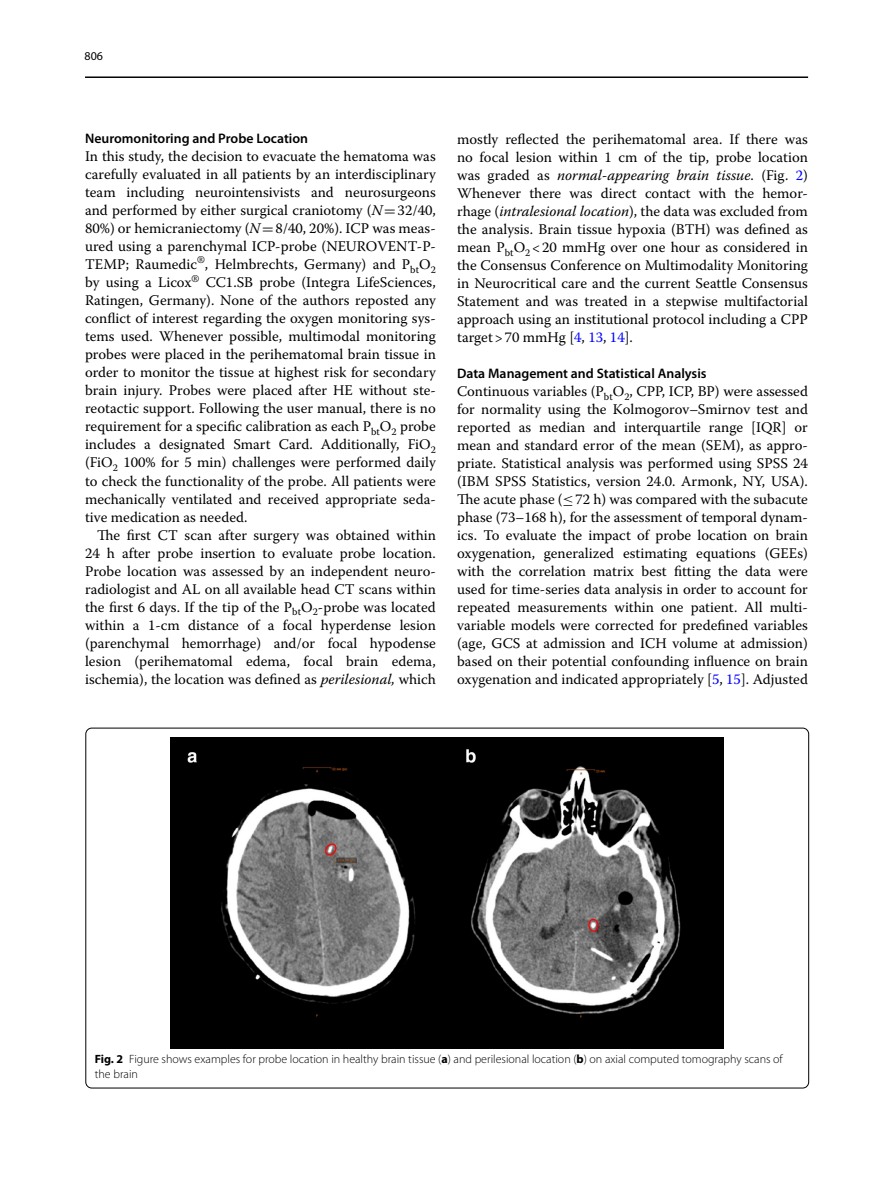
<style>
.page{position:relative;width:893px;height:1187px;background:#fff}
.page>*{position:absolute;margin:0;border:0;box-sizing:border-box;transform-origin:0 0}
.t1{font:14.7px/18px "Warnock Pro";color:#000;text-align:justify}
.t2{font:600 13.8px "Myriad Pro";color:#000}
.t3{font:300 12px/15px "Myriad Pro";color:#000}
.t4{font:12px "Myriad Pro";color:#000}
.s1{font-style:italic}
.s2{font-family:"MTSY"}
.s3{color:#00f}
.s4{font-weight:700}
</style>
<div class="page">
<hr style="left:85px;top:76px;width:723px;height:2px;background:#000">
<img style="left:171px;top:737px;width:553px;height:311px">
<p class="t4" style="left:85px;top:48px;width:20px">806</p>
<p class="t2" style="left:85px;top:130px;width:224px">Neuromonitoring and Probe Location</p>
<p class="t1" style="left:85px;top:147px;width:352px">In this study, the decision to evacuate the hematoma was carefully evaluated in all patients by an interdisciplinary team including neurointensivists and neurosurgeons and performed by either surgical craniotomy (<span class="s1">N</span><span class="s2">=</span>32/40, 80%) or hemicraniectomy (<span class="s1">N</span><span class="s2">=</span>8/40, 20%). ICP was meas&shy;ured using a parenchymal ICP-probe (NEUROVENT-P-TEMP; Raumedic<sup>®</sup>, Helmbrechts, Germany) and P<sub>bt</sub>O<sub>2 </sub>by using a Licox<sup>®</sup> CC1.SB probe (Integra LifeSciences, Ratingen, Germany). None of the authors reposted any conflict of interest regarding the oxygen monitoring sys&shy;tems used. Whenever possible, multimodal monitoring probes were placed in the perihematomal brain tissue in order to monitor the tissue at highest risk for secondary brain injury. Probes were placed after HE without ste&shy;reotactic support. Following the user manual, there is no requirement for a specific calibration as each P<sub>bt</sub>O<sub>2</sub> probe includes a designated Smart Card. Additionally, FiO<sub>2 </sub>(FiO<sub>2</sub> 100% for 5 min) challenges were performed daily to check the functionality of the probe. All patients were mechanically ventilated and received appropriate seda&shy;tive medication as needed.</p>
<p class="t1" style="left:85px;top:525px;width:352px;text-indent:12px">The first CT scan after surgery was obtained within 24 h after probe insertion to evaluate probe location.<br>Probe location was assessed by an independent neuro&shy;radiologist and AL on all available head CT scans within the first 6 days. If the tip of the P<sub>bt</sub>O<sub>2</sub>-probe was located within a 1-cm distance of a focal hyperdense lesion (parenchymal hemorrhage) and/or focal hypodense lesion (perihematomal edema, focal brain edema, ischemia), the location was defined as <span class="s1">perilesional,</span> which</p>
<p class="t1" style="left:457px;top:130px;width:352px">mostly reflected the perihematomal area. If there was no focal lesion within 1 cm of the tip, probe location was graded as <span class="s1">normal-appearing brain tissue</span>. (Fig. <span class="s3">2</span>)<br>Whenever there was direct contact with the hemor&shy;rhage (<span class="s1">intralesional location</span>), the data was excluded from the analysis. Brain tissue hypoxia (BTH) was defined as mean P<sub>bt</sub>O<sub>2</sub> &lt;20 mmHg over one hour as considered in the Consensus Conference on Multimodality Monitoring in Neurocritical care and the current Seattle Consensus Statement and was treated in a stepwise multifactorial approach using an institutional protocol including a CPP target&gt;70 mmHg [<span class="s3">4</span>, <span class="s3">13</span>, <span class="s3">14</span>].</p>
<p class="t2" style="left:457px;top:364px;width:251px">Data Management and Statistical Analysis</p>
<p class="t1" style="left:457px;top:382px;width:352px">Continuous variables (P<sub>bt</sub>O<sub>2</sub>, CPP, ICP, BP) were assessed for normality using the Kolmogorov–Smirnov test and reported as median and interquartile range [IQR] or mean and standard error of the mean (SEM), as appro&shy;priate. Statistical analysis was performed using SPSS 24 (IBM SPSS Statistics, version 24.0. Armonk, NY, USA).<br>The acute phase (<span class="s2">≤</span>72 h) was compared with the subacute phase (73–168 h), for the assessment of temporal dynam&shy;ics. To evaluate the impact of probe location on brain oxygenation, generalized estimating equations (GEEs) with the correlation matrix best fitting the data were used for time-series data analysis in order to account for repeated measurements within one patient. All multi&shy;variable models were corrected for predefined variables (age, GCS at admission and ICH volume at admission) based on their potential confounding influence on brain oxygenation and indicated appropriately [<span class="s3">5</span>, <span class="s3">15</span>]. Adjusted</p>
<p class="t3" style="left:95px;top:1052px;width:689px"><span class="s4">Fig. 2</span> Figure shows examples for probe location in healthy brain tissue (<span class="s4">a</span>) and perilesional location (<span class="s4">b</span>) on axial computed tomography scans of the brain</p>
</div>
